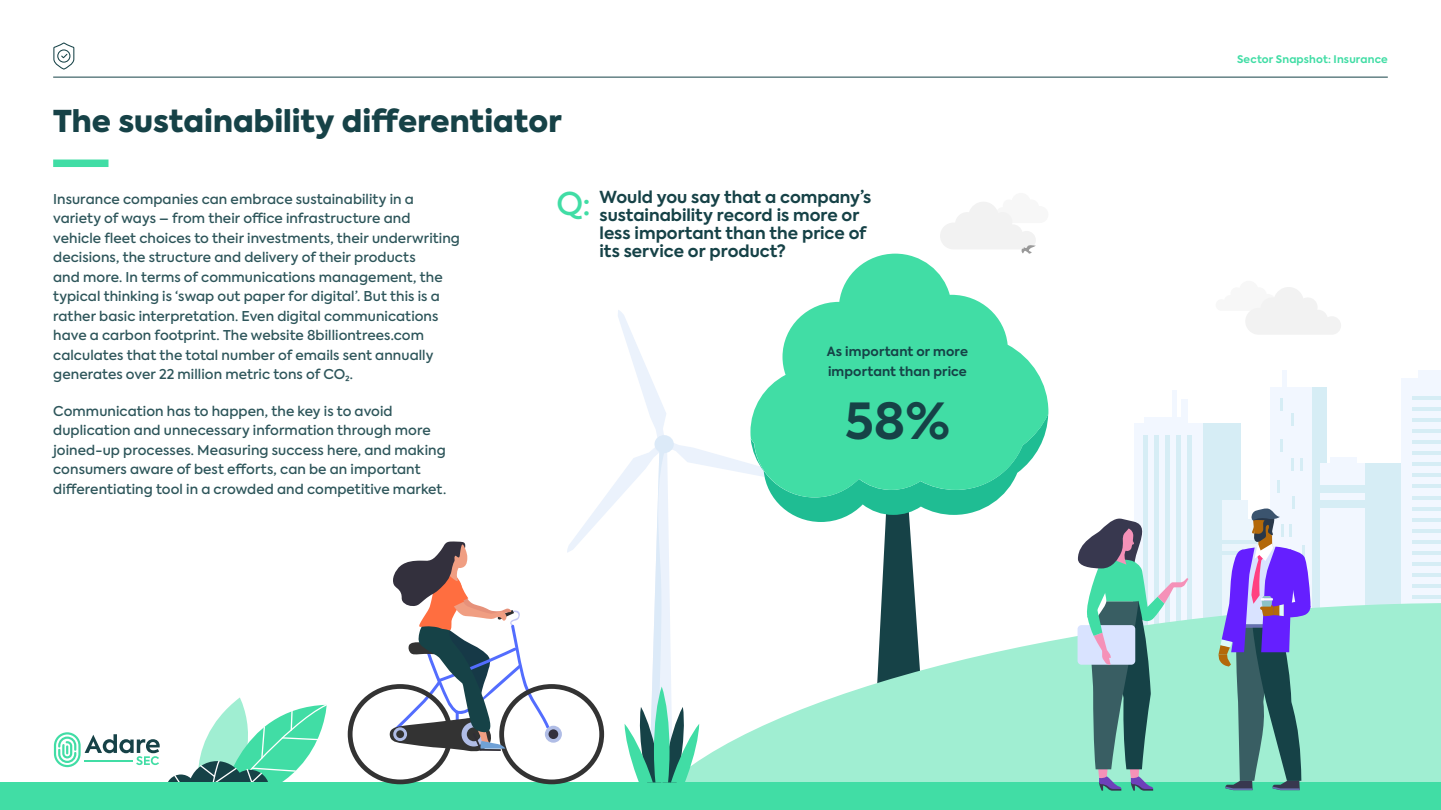
<style>
.page{position:relative;width:1441px;height:810px;background:#fff}
.page>*{position:absolute;margin:0;border:0;box-sizing:border-box;transform-origin:0 0}
.t1{font:700 49.5px "Axiforma";color:#164247}
.t2{font:900 30px "Axiforma";letter-spacing:.005em;color:#164247}
.t3{font:700 16.5px/18px "Axiforma";color:#164247}
.t4{font:500 13.5px/19.5px "Axiforma";letter-spacing:.005em;color:#2d555a}
.t5{font:700 12.75px/19px "Axiforma";letter-spacing:.01em;color:#164247}
.t6{font:700 10.5px "Axiforma";letter-spacing:.015em;color:#41dda5}
.s1{font-weight:500;font-size:31.2px;color:#41dda5}
</style>
<div class="page">
<hr style="left:53px;top:77px;width:1334px;height:1px;background:#164247">
<svg style="left:54px;top:732px;width:106px;height:35px"></svg>
<div style="left:1290px;top:387px;width:36px;height:266px;background:#d6edf5"></div>
<div style="left:1168px;top:423px;width:72px;height:230px;background:#d6edf5"></div>
<div style="left:1319px;top:463px;width:54px;height:190px;background:#f2f7ff"></div>
<div style="left:1365px;top:463px;width:45px;height:190px;background:#d6edf5"></div>
<div style="left:1133px;top:423px;width:69px;height:230px;background:#f2f7ff"></div>
<div style="left:1269px;top:387px;width:42px;height:266px;background:#f2f7ff"></div>
<div style="left:1418px;top:370px;width:22px;height:12px;background:#f2f7ff"></div>
<div style="left:1329px;top:457px;width:27px;height:12px;background:#f2f7ff"></div>
<div style="left:1144px;top:417px;width:39px;height:12px;background:#f2f7ff"></div>
<div style="left:1400px;top:378px;width:40px;height:275px;background:#f2f7ff"></div>
<div style="left:1180px;top:400px;width:7px;height:34px;background:#f2f7ff"></div>
<hr style="left:1282px;top:370px;width:4px;height:34px;background:#f2f7ff">
<div style="left:1171px;top:390px;width:5px;height:34px;background:#f2f7ff"></div>
<hr style="left:1411px;top:397px;width:29px;height:3px;background:#d6edf5">
<hr style="left:1411px;top:408px;width:29px;height:3px;background:#d6edf5">
<hr style="left:1411px;top:419px;width:29px;height:3px;background:#d6edf5">
<hr style="left:1411px;top:430px;width:29px;height:3px;background:#d6edf5">
<hr style="left:1411px;top:441px;width:29px;height:3px;background:#d6edf5">
<hr style="left:1411px;top:452px;width:29px;height:3px;background:#d6edf5">
<hr style="left:1411px;top:463px;width:29px;height:3px;background:#d6edf5">
<hr style="left:1411px;top:474px;width:29px;height:3px;background:#d6edf5">
<hr style="left:1411px;top:485px;width:29px;height:3px;background:#d6edf5">
<hr style="left:1411px;top:496px;width:29px;height:3px;background:#d6edf5">
<hr style="left:1411px;top:507px;width:29px;height:3px;background:#d6edf5">
<hr style="left:1411px;top:518px;width:29px;height:3px;background:#d6edf5">
<hr style="left:1411px;top:529px;width:29px;height:3px;background:#d6edf5">
<hr style="left:1411px;top:540px;width:29px;height:3px;background:#d6edf5">
<hr style="left:1411px;top:551px;width:29px;height:3px;background:#d6edf5">
<hr style="left:1411px;top:562px;width:29px;height:3px;background:#d6edf5">
<hr style="left:1411px;top:573px;width:29px;height:3px;background:#d6edf5">
<hr style="left:1411px;top:584px;width:29px;height:3px;background:#d6edf5">
<hr style="left:1411px;top:595px;width:29px;height:4px;background:#d6edf5">
<svg style="left:1280px;top:398px;width:2px;height:13px"></svg>
<svg style="left:1291px;top:413px;width:2px;height:12px"></svg>
<svg style="left:1280px;top:439px;width:2px;height:13px"></svg>
<svg style="left:1300px;top:458px;width:3px;height:13px"></svg>
<svg style="left:1291px;top:458px;width:2px;height:13px"></svg>
<div style="left:1319px;top:485px;width:46px;height:8px;background:#d6edf5"></div>
<div style="left:1319px;top:500px;width:46px;height:8px;background:#d6edf5"></div>
<div style="left:1142px;top:435px;width:5px;height:191px;background:#d6edf5"></div>
<div style="left:1153px;top:435px;width:5px;height:191px;background:#d6edf5"></div>
<div style="left:1164px;top:435px;width:5px;height:191px;background:#d6edf5"></div>
<div style="left:1175px;top:435px;width:5px;height:191px;background:#d6edf5"></div>
<div style="left:1186px;top:435px;width:5px;height:191px;background:#d6edf5"></div>
<div style="left:1048px;top:603px;width:392px;height:180px;background:#a0eed2"></div>
<svg style="left:166px;top:698px;width:162px;height:85px"></svg>
<div style="left:0;top:783px;width:1440px;height:27px;background:#41dda5"></div>
<div style="left:53px;top:160px;width:55px;height:7px;background:#41dda5"></div>
<svg style="left:940px;top:202px;width:96px;height:52px"></svg>
<svg style="left:1218px;top:480px;width:92px;height:310px"></svg>
<svg style="left:1077px;top:518px;width:111px;height:273px"></svg>
<svg style="left:53px;top:42px;width:22px;height:28px"></svg>
<svg style="left:1246px;top:287px;width:94px;height:47px"></svg>
<svg style="left:347px;top:310px;width:701px;height:475px"></svg>
<svg style="left:750px;top:254px;width:298px;height:243px;fill:#41dda5"></svg>
<h2 class="t2" style="left:53px;top:100px;width:510px">The sustainability differentiator</h2>
<p class="t3" style="left:599px;top:189px;width:273px;text-indent:-43px"><span class="s1">Q:</span> Would you say that a company’s sustainability record is more or less important than the price of its service or product?</p>
<p class="t4" style="left:53px;top:190px;width:408px">Insurance companies can embrace sustainability in a variety of ways – from their office infrastructure and vehicle fleet choices to their investments, their underwriting decisions, the structure and delivery of their products<br>and more. In terms of communications management, the typical thinking is ‘swap out paper for digital’. But this is a rather basic interpretation. Even digital communications have a carbon footprint. The website 8billiontrees.com calculates that the total number of emails sent annually generates over 22 million metric tons of CO₂.</p>
<p class="t4" style="left:53px;top:402px;width:394px">Communication has to happen, the key is to avoid duplication and unnecessary information through more joined-up processes. Measuring success here, and making consumers aware of best efforts, can be an important differentiating tool in a crowded and competitive market.</p>
<h1 class="t1" style="left:844px;top:387px;width:107px">58%</h1>
<p class="t5" style="left:826px;top:343px;width:142px">As important or more important than price</p>
<p class="t6" style="left:1236px;top:52px;width:152px">Sector Snapshot: Insurance</p>
</div>
